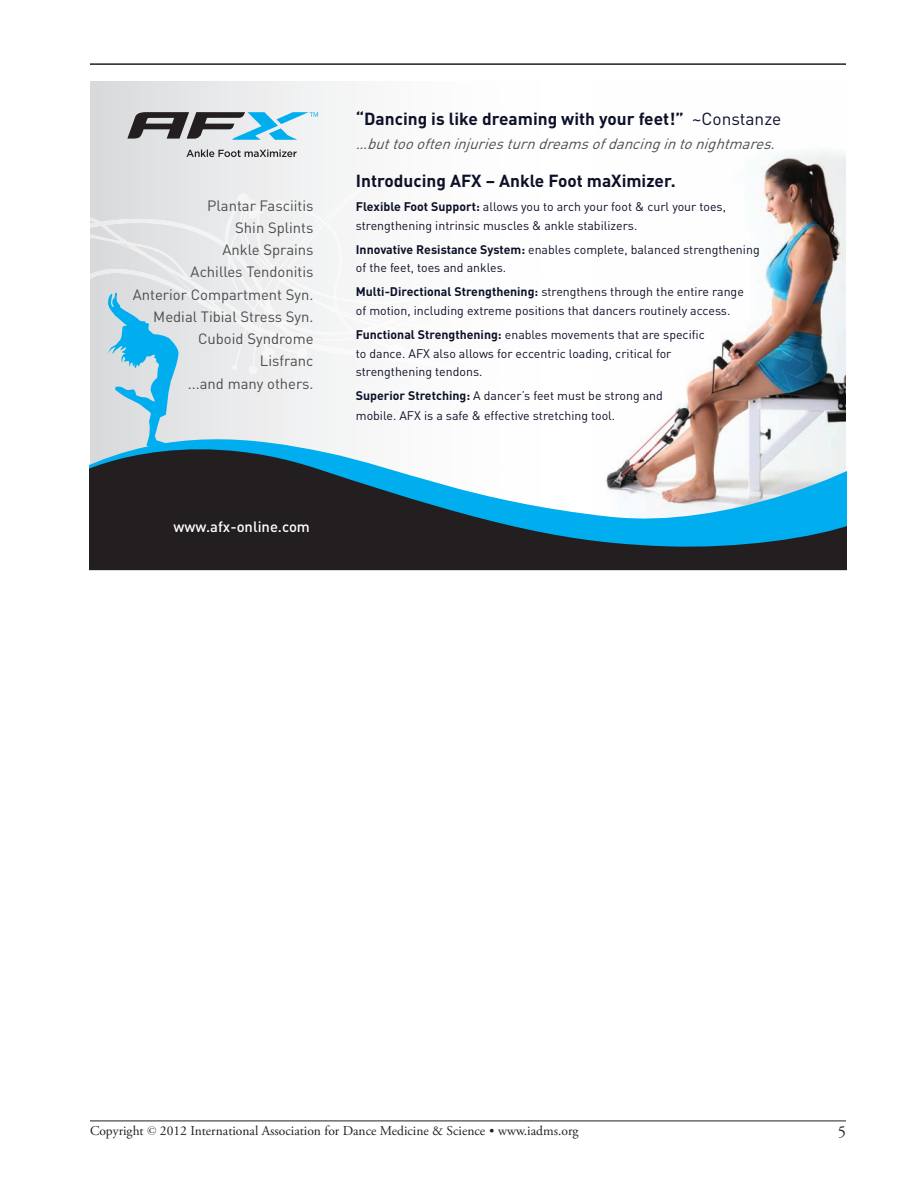
<style>
.page{position:relative;width:918px;height:1188px;background:#fff}
.page>*{position:absolute;margin:0;border:0;box-sizing:border-box;transform-origin:0 0}
.t1{font:700 17.25px "DIN Pro";color:#0d1128}
.t2{font:16.5px "Adobe Garamond";color:#231f20}
.t3{font:14.85px/22.2px "DIN Pro";color:#4b4c4d;text-align:right}
.t4{font:italic 14.85px "DIN Pro";color:#4b4c4d}
.t5{font:500 14.85px "DIN Pro";color:#fff}
.t6{font:13.5px "Adobe Garamond Pro";color:#231f20}
.t7{font:12.3px/18.6px "DIN Pro";color:#0d1128}
.s1{font-weight:400}
.s2{font-weight:700}
</style>
<div class="page">
<hr style="left:90px;top:1121px;width:756px;height:1px;background:#231f20">
<hr style="left:90px;top:63px;width:756px;height:2px;background:#231f20">
<img style="left:665px;top:150px;width:181px;height:273px">
<svg style="left:90px;top:423px;width:756px;height:147px"></svg>
<svg style="left:107px;top:381px;width:72px;height:67px;background:#a2d1e4"></svg>
<img style="left:90px;top:302px;width:362px;height:79px">
<img style="left:235px;top:182px;width:217px;height:184px">
<img style="left:90px;top:182px;width:279px;height:120px">
<svg style="left:232px;top:365px;width:5px;height:5px"></svg>
<svg style="left:248px;top:366px;width:10px;height:8px"></svg>
<svg style="left:274px;top:200px;width:9px;height:9px"></svg>
<svg style="left:369px;top:177px;width:9px;height:8px"></svg>
<svg style="left:237px;top:193px;width:27px;height:26px"></svg>
<svg style="left:127px;top:112px;width:191px;height:28px"></svg>
<svg style="left:186px;top:149px;width:111px;height:8px"></svg>
<p class="t3" style="left:133px;top:194px;width:182px">Plantar Fasciitis<br>Shin Splints<br>Ankle Sprains<br>Achilles Tendonitis<br>Anterior Compartment Syn.<br>Medial Tibial Stress Syn.<br>Cuboid Syndrome<br>Lisfranc<br>...and many others.</p>
<p class="t5" style="left:174px;top:516px;width:138px">www.afx-online.com</p>
<h1 class="t1" style="left:356px;top:107px;width:427px">“Dancing is like dreaming with your feet!” <span class="s1">~Constanze</span></h1>
<p class="t4" style="left:356px;top:133px;width:426px">…buttooofteninjuriesturndreamsofdancingintonightmares.</p>
<h1 class="t1" style="left:356px;top:169px;width:322px">Introducing AFX – Ankle Foot maXimizer.</h1>
<p class="t7" style="left:356px;top:197px;width:372px"><span class="s2">Flexible Foot Support:</span> allows you to arch your foot &amp; curl your toes, strengthening intrinsic muscles &amp; ankle stabilizers.</p>
<p class="t7" style="left:356px;top:240px;width:405px"><span class="s2">Innovative Resistance System:</span> enables complete, balanced strengthening of the feet, toes and ankles.</p>
<p class="t7" style="left:356px;top:282px;width:390px"><span class="s2">Multi-Directional Strengthening:</span> strengthens through the entire range of motion, including extreme positions that dancers routinely access.</p>
<p class="t7" style="left:356px;top:325px;width:350px"><span class="s2">Functional Strengthening:</span> enables movements that are specific to dance. AFX also allows for eccentric loading, critical for strengthening tendons.</p>
<p class="t7" style="left:356px;top:385px;width:309px;line-height:19.8px"><span class="s2">Superior Stretching:</span> A dancer’s feet must be strong and mobile. AFX is a safe &amp; effective stretching tool.</p>
<p class="t6" style="left:90px;top:1122px;width:490px">Copyright © 2012 International Association for Dance Medicine &amp; Science • www.iadms.org</p>
<h2 class="t2" style="left:838px;top:1123px;width:10px">5</h2>
</div>
